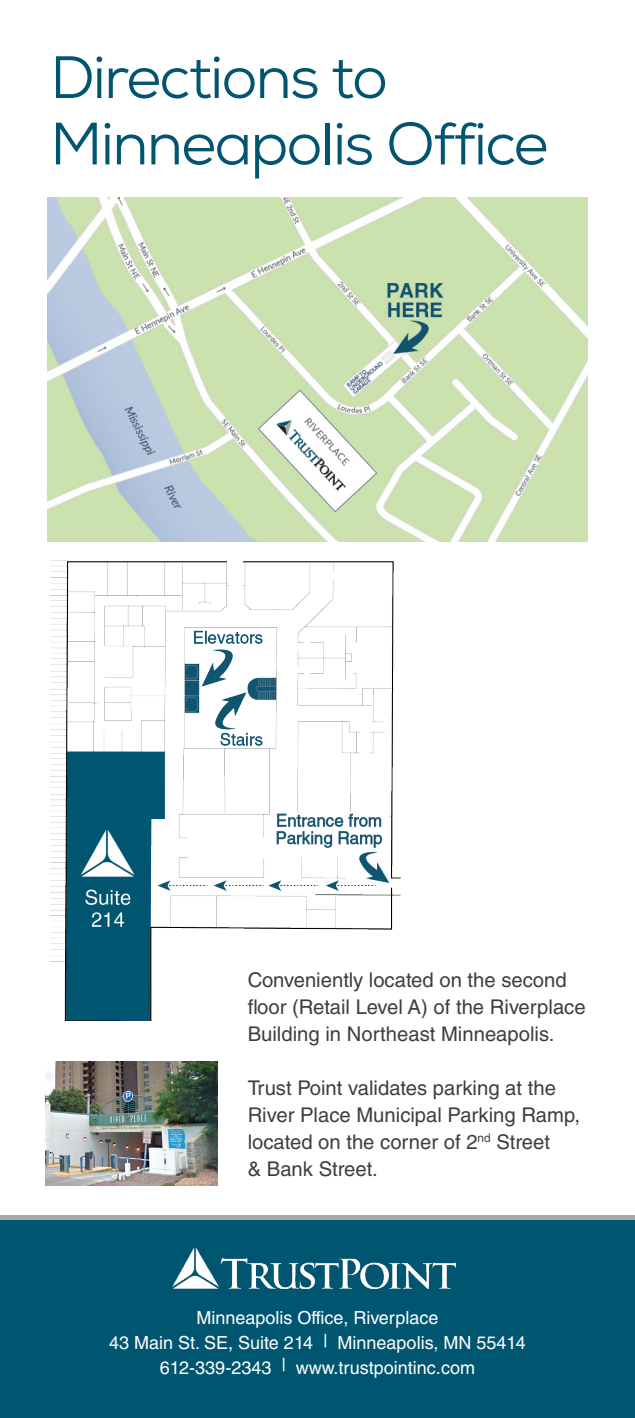
<style>
.page{position:relative;width:635px;height:1418px;background:#fff}
.page>*{position:absolute;margin:0;border:0;box-sizing:border-box;transform-origin:0 0}
.t1{font:59.62px "Nexa";letter-spacing:-.03em;color:#015570}
.t2{font:20.25px/27px "Helvetica LT Std";color:#3e3e3f}
.t3{font:18px "Helvetica LT Std";color:#fff}
</style>
<div class="page">
<div style="left:0;top:1218px;width:635px;height:200px;background:#005571"></div>
<div style="left:0;top:1215px;width:635px;height:5px;background:#a3aaac"></div>
<img style="left:48px;top:197px;width:539px;height:344px">
<img style="left:50px;top:560px;width:351px;height:460px">
<img style="left:46px;top:1061px;width:172px;height:124px">
<img style="left:172px;top:1247px;width:283px;height:41px">
<p class="t1" style="left:50px;top:40px;width:339px">Directions to</p>
<p class="t1" style="left:50px;top:106px;width:499px">Minneapolis Office</p>
<p class="t2" style="left:248px;top:966px;width:339px">Conveniently located on the second floor (Retail Level A) of the Riverplace<br>Building in Northeast Minneapolis.</p>
<p class="t2" style="left:248px;top:1074px;width:334px">Trust Point validates parking at the<br>River Place Municipal Parking Ramp, located on the corner of 2<sup>nd</sup> Street<br>&amp; Bank Street.</p>
<p class="t3" style="left:196px;top:1307px;width:243px">Minneapolis Office, Riverplace</p>
<p class="t3" style="left:109px;top:1332px;width:418px">43 Main St. SE, Suite 214 | Minneapolis, MN 55414</p>
<p class="t3" style="left:160px;top:1356px;width:316px">612-339-2343 | www.trustpointinc.com</p>
</div>
